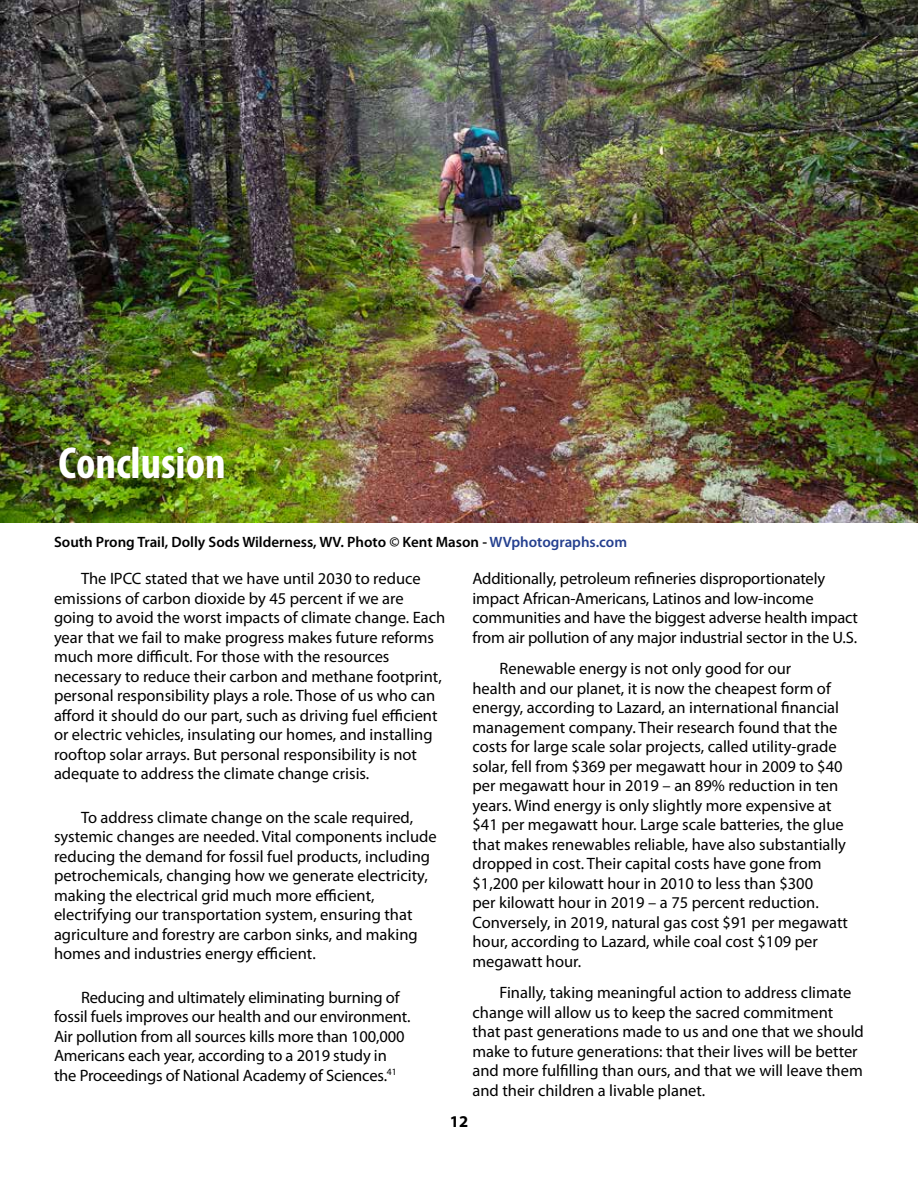
<style>
.page{position:relative;width:918px;height:1188px;background:#fff}
.page>*{position:absolute;margin:0;border:0;box-sizing:border-box;transform-origin:0 0}
.t1{font:700 condensed 45px "Myriad Pro";color:#fff}
.t2{font:16.5px/19.5px "Myriad Pro";color:#000}
.t3{font:700 16.5px "Myriad Pro";color:#000}
.t4{font:600 15px "Myriad Pro";color:#000}
.s1{color:#25408f}
</style>
<div class="page">
<img style="left:0;top:0;width:918px;height:522px">
<h1 class="t1" style="left:58px;top:435px;width:169px">Conclusion</h1>
<p class="t4" style="left:54px;top:532px;width:575px">South Prong Trail, Dolly Sods Wilderness, WV. Photo © Kent Mason - <span class="s1">WVphotographs.com</span></p>
<p class="t2" style="left:54px;top:569px;width:393px;text-indent:27px">The IPCC stated that we have until 2030 to reduce emissions of carbon dioxide by 45 percent if we are going to avoid the worst impacts of climate change. Each year that we fail to make progress makes future reforms much more difficult. For those with the resources necessary to reduce their carbon and methane footprint, personal responsibility plays a role. Those of us who can afford it should do our part, such as driving fuel efficient or electric vehicles, insulating our homes, and installing rooftop solar arrays. But personal responsibility is not adequate to address the climate change crisis.</p>
<p class="t2" style="left:54px;top:807px;width:384px;text-indent:27px">To address climate change on the scale required, systemic changes are needed. Vital components include reducing the demand for fossil fuel products, including petrochemicals, changing how we generate electricity, making the electrical grid much more efficient, electrifying our transportation system, ensuring that agriculture and forestry are carbon sinks, and making homes and industries energy efficient.</p>
<p class="t2" style="left:54px;top:987px;width:358px;text-indent:27px">Reducing and ultimately eliminating burning of fossil fuels improves our health and our environment.<br>Air pollution from all sources kills more than 100,000<br>Americans each year, according to a 2019 study in the Proceedings of National Academy of Sciences.<sup>41</sup></p>
<p class="t2" style="left:473px;top:569px;width:387px">Additionally, petroleum refineries disproportionately impact African-Americans, Latinos and low-income communities and have the biggest adverse health impact from air pollution of any major industrial sector in the U.S.</p>
<p class="t2" style="left:473px;top:659px;width:377px;text-indent:27px">Renewable energy is not only good for our<br>health and our planet, it is now the cheapest form of energy, according to Lazard, an international financial management company. Their research found that the costs for large scale solar projects, called utility-grade solar, fell from $369 per megawatt hour in 2009 to $40 per megawatt hour in 2019 – an 89% reduction in ten years. Wind energy is only slightly more expensive at $41 per megawatt hour. Large scale batteries, the glue that makes renewables reliable, have also substantially dropped in cost. Their capital costs have gone from $1,200 per kilowatt hour in 2010 to less than $300<br>per kilowatt hour in 2019 – a 75 percent reduction.<br>Conversely, in 2019, natural gas cost $91 per megawatt hour, according to Lazard, while coal cost $109 per megawatt hour.</p>
<p class="t2" style="left:473px;top:983px;width:393px;text-indent:27px">Finally, taking meaningful action to address climate change will allow us to keep the sacred commitment that past generations made to us and one that we should make to future generations: that their lives will be better and more fulfilling than ours, and that we will leave them and their children a livable planet.</p>
<p class="t3" style="left:450px;top:1111px;width:20px">12</p>
</div>
